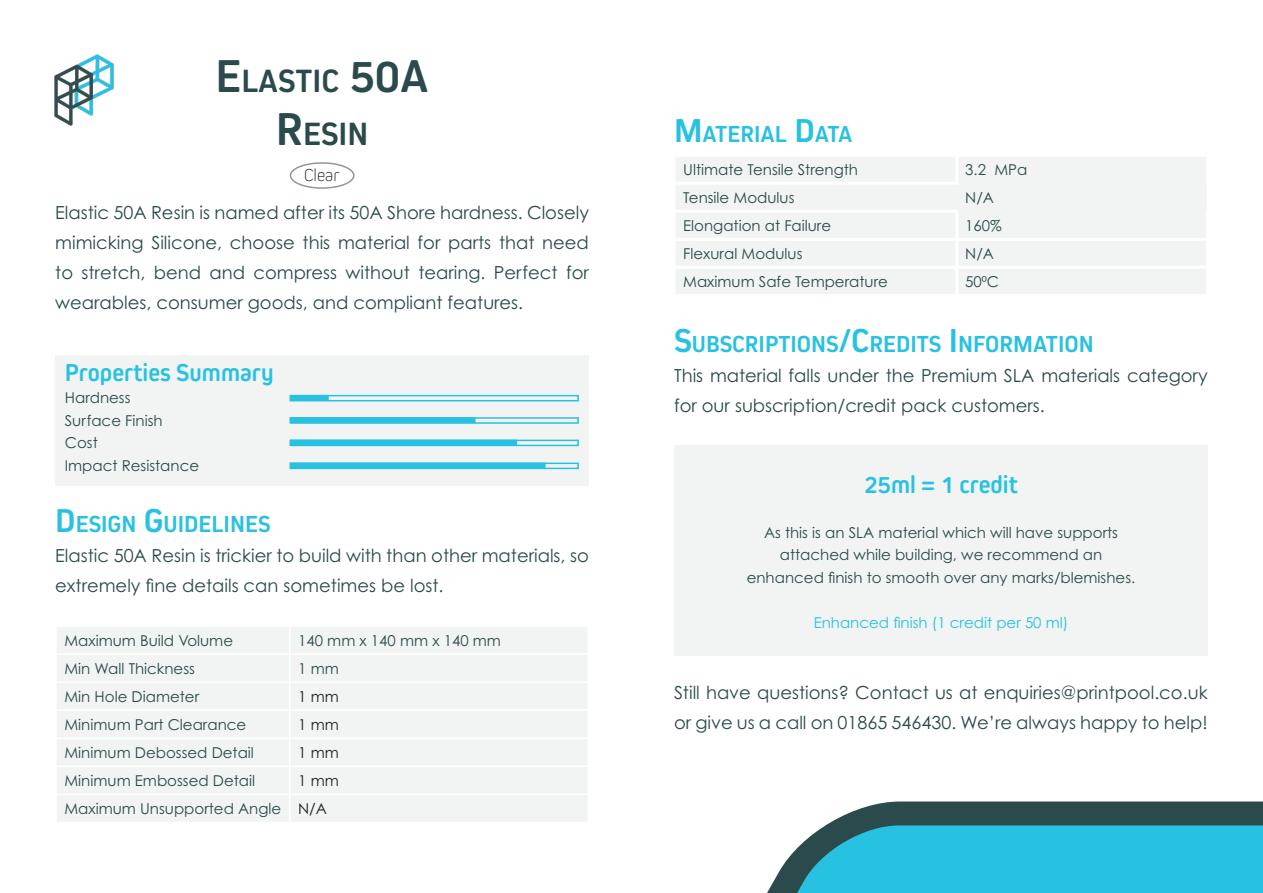
<style>
.page{position:relative;width:1263px;height:893px;background:#fff}
.page>*{position:absolute;margin:0;border:0;box-sizing:border-box;transform-origin:0 0}
.t1{font:700 33.6px "Kiro";color:#2b4a4c}
.t2{font:700 25.5px "Kiro";color:#27c1e2}
.t3{font:700 24.15px "Kiro";color:#27c1e2}
.t4{font:700 24.15px "Kiro";letter-spacing:-.035em;color:#27c1e2}
.t5{font:18px/30px "Century Gothic Pro";color:#2b4a4c}
.t6{font:200 18px "Kiro";color:#231f20}
.t7{font:15px/22.5px "Century Gothic Pro";color:#2b4a4c;text-align:center}
.t8{font:15px "Century Gothic Pro";color:#27c1e2}
.t9{font:15px "Century Gothic Pro";color:#231f20}
.s1{font-size:48px}
.s2{font-size:34.5px}
</style>
<div class="page">
<div style="left:674px;top:445px;width:534px;height:210px;background:#f1f4f2"></div>
<div style="left:55px;top:355px;width:534px;height:130px;background:#f1f4f2"></div>
<svg style="left:826px;top:801px;width:437px;height:24px;background:#3b585a"></svg>
<svg style="left:767px;top:825px;width:496px;height:68px;background:#33bad7"></svg>
<img style="left:54px;top:54px;width:60px;height:72px">
<div style="left:290px;top:162px;width:64px;height:27px;border:2px solid #939598;border-radius:50%"></div>
<div style="left:676px;top:157px;width:530px;height:137px;background:#f1f4f2"></div>
<hr style="left:955px;top:157px;width:3px;height:25px;background:#fff">
<hr style="left:675px;top:182px;width:283px;height:3px;background:#fff">
<hr style="left:675px;top:210px;width:283px;height:3px;background:#fff">
<hr style="left:955px;top:213px;width:3px;height:25px;background:#fff">
<hr style="left:675px;top:238px;width:282px;height:3px;background:#fff">
<hr style="left:957px;top:238px;width:249px;height:3px;background:#fff">
<hr style="left:955px;top:241px;width:3px;height:25px;background:#fff">
<hr style="left:675px;top:266px;width:282px;height:3px;background:#fff">
<hr style="left:957px;top:266px;width:249px;height:3px;background:#fff">
<hr style="left:955px;top:269px;width:3px;height:25px;background:#fff">
<div style="left:290px;top:395px;width:289px;height:6px;border:2px solid #27c1e2"></div>
<div style="left:57px;top:627px;width:530px;height:194px;background:#f1f4f2"></div>
<hr style="left:55px;top:653px;width:235px;height:2px;background:#fff">
<hr style="left:290px;top:653px;width:299px;height:2px;background:#fff">
<hr style="left:55px;top:681px;width:235px;height:2px;background:#fff">
<hr style="left:290px;top:681px;width:299px;height:2px;background:#fff">
<hr style="left:55px;top:709px;width:235px;height:2px;background:#fff">
<hr style="left:290px;top:709px;width:299px;height:2px;background:#fff">
<hr style="left:55px;top:737px;width:235px;height:2px;background:#fff">
<hr style="left:290px;top:737px;width:299px;height:2px;background:#fff">
<hr style="left:55px;top:766px;width:235px;height:1px;background:#fff">
<hr style="left:290px;top:766px;width:299px;height:1px;background:#fff">
<hr style="left:55px;top:794px;width:235px;height:1px;background:#fff">
<hr style="left:290px;top:794px;width:299px;height:1px;background:#fff">
<svg style="left:289px;top:627px;width:1px;height:194px"></svg>
<div style="left:290px;top:417px;width:186px;height:6px;background:#29c1e1"></div>
<div style="left:290px;top:417px;width:289px;height:7px;border:2px solid #27c1e2"></div>
<div style="left:290px;top:440px;width:289px;height:6px;border:2px solid #27c1e2"></div>
<div style="left:290px;top:463px;width:289px;height:6px;border:2px solid #27c1e2"></div>
<p class="t1" style="left:216px;top:61px;width:213px"><span class="s1">E</span>LASTIC <span class="s1">50A</span></p>
<p class="t1" style="left:276px;top:114px;width:94px"><span class="s1">R</span>ESIN</p>
<p class="t4" style="left:674px;top:120px;width:180px"><span class="s2">M</span>ATERIAL <span class="s2">D</span>ATA</p>
<p class="t6" style="left:304px;top:164px;width:37px">Clear</p>
<p class="t7" style="left:683px;top:158px;width:176px">Ultimate Tensile Strength</p>
<p class="t7" style="left:965px;top:158px;width:63px">3.2 MPa</p>
<p class="t7" style="left:683px;top:186px;width:113px">Tensile Modulus</p>
<p class="t7" style="left:965px;top:186px;width:30px">N/A</p>
<p class="t7" style="left:683px;top:214px;width:149px">Elongation at Failure</p>
<p class="t7" style="left:965px;top:214px;width:38px">160%</p>
<p class="t7" style="left:683px;top:242px;width:121px">Flexural Modulus</p>
<p class="t7" style="left:965px;top:242px;width:30px">N/A</p>
<p class="t7" style="left:683px;top:270px;width:206px">Maximum Safe Temperature</p>
<p class="t7" style="left:965px;top:270px;width:35px">500C</p>
<p class="t5" style="left:55px;top:198px;width:535px;text-align:justify">Elastic 50A Resin is named after its 50A Shore hardness. Closely mimicking Silicone, choose this material for parts that need to stretch, bend and compress without tearing. Perfect for wearables, consumer goods, and compliant features.</p>
<p class="t2" style="left:65px;top:357px;width:211px">Properties Summary</p>
<p class="t7" style="left:65px;top:386px;width:67px">Hardness</p>
<p class="t7" style="left:65px;top:409px;width:99px">Surface Finish</p>
<p class="t7" style="left:65px;top:431px;width:34px">Cost</p>
<p class="t7" style="left:65px;top:454px;width:136px">Impact Resistance</p>
<p class="t3" style="left:55px;top:510px;width:217px"><span class="s2">D</span>ESIGN <span class="s2">G</span>UIDELINES</p>
<p class="t5" style="left:55px;top:540px;width:535px">Elastic 50A Resin is trickier to build with than other materials, so extremely fine details can sometimes be lost.</p>
<p class="t7" style="left:65px;top:629px;width:170px">Maximum Build Volume</p>
<p class="t7" style="left:298px;top:629px;width:204px">140 mm x 140 mm x 140 mm</p>
<p class="t7" style="left:65px;top:657px;width:132px">Min Wall Thickness</p>
<p class="t7" style="left:298px;top:657px;width:42px">1 mm</p>
<p class="t7" style="left:65px;top:685px;width:136px">Min Hole Diameter</p>
<p class="t9" style="left:298px;top:687px;width:42px">1 mm</p>
<p class="t7" style="left:65px;top:713px;width:183px">Minimum Part Clearance</p>
<p class="t9" style="left:298px;top:715px;width:42px">1 mm</p>
<p class="t7" style="left:65px;top:741px;width:191px">Minimum Debossed Detail</p>
<p class="t9" style="left:298px;top:743px;width:42px">1 mm</p>
<p class="t7" style="left:65px;top:769px;width:192px">Minimum Embossed Detail</p>
<p class="t9" style="left:298px;top:771px;width:42px">1 mm</p>
<p class="t7" style="left:65px;top:797px;width:218px">Maximum Unsupported Angle</p>
<p class="t9" style="left:298px;top:799px;width:30px">N/A</p>
<p class="t3" style="left:674px;top:330px;width:421px"><span class="s2">S</span>UBSCRIPTIONS<span class="s2">/C</span>REDITS <span class="s2">I</span> NFORMATION</p>
<p class="t5" style="left:674px;top:360px;width:535px">This material falls under the Premium SLA materials category for our subscription/credit pack customers.</p>
<p class="t2" style="left:864px;top:469px;width:155px">25ml = 1 credit</p>
<p class="t7" style="left:747px;top:521px;width:390px">As this is an SLA material which will have supports attached while building, we recommend an enhanced finish to smooth over any marks/blemishes.</p>
<p class="t8" style="left:814px;top:613px;width:256px">Enhanced finish (1 credit per 50 ml)</p>
<p class="t5" style="left:674px;top:677px;width:535px">Still have questions? Contact us at enquiries@printpool.co.uk or give us a call on 01865 546430. We’re always happy to help!</p>
</div>
